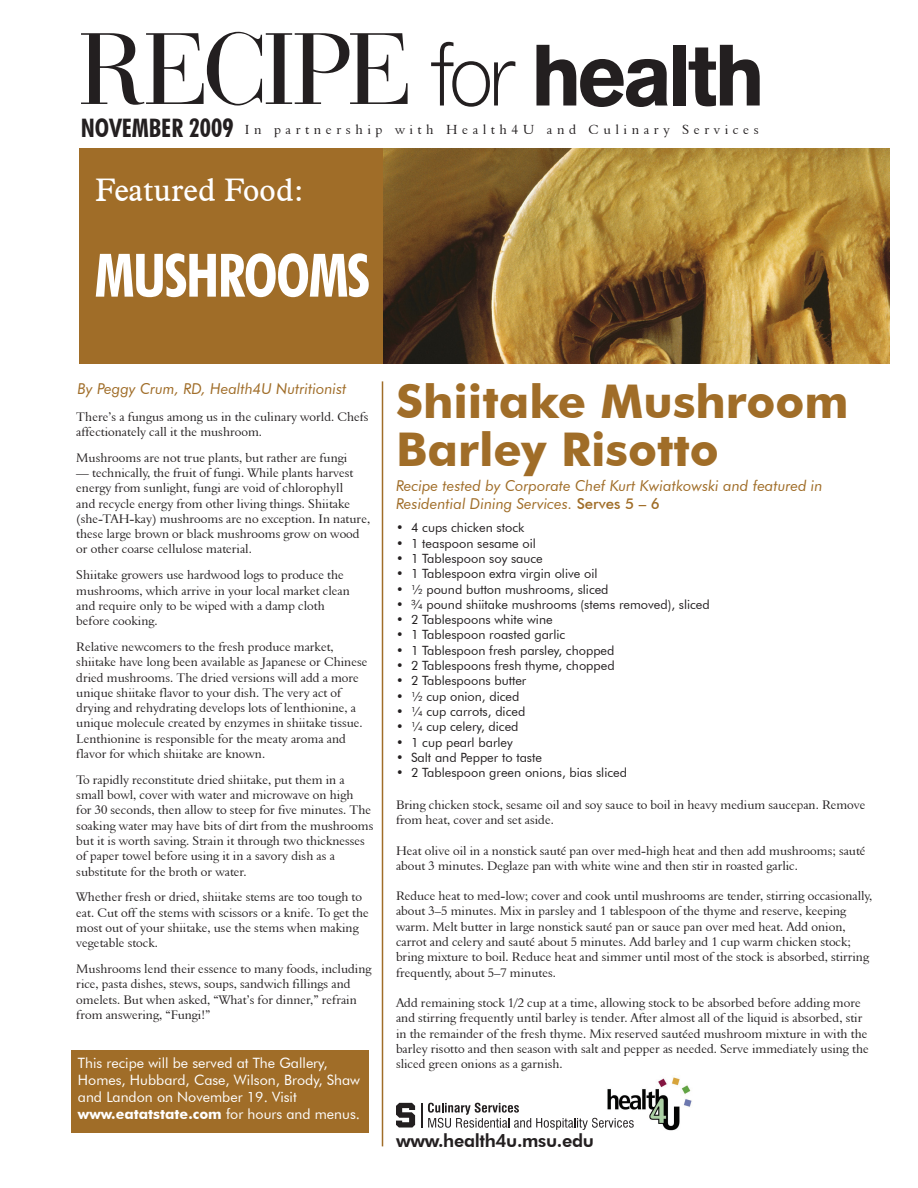
<style>
.page{position:relative;width:918px;height:1188px;background:#fff}
.page>*{position:absolute;margin:0;border:0;box-sizing:border-box;transform-origin:0 0}
.heading_1{font:700 condensed 60px "Futura BT";letter-spacing:-.025em;color:#fff}
.t1{font:700 46.5px/48px "Futura BT";color:#a06d28}
.heading_1-2{font:31.8px "Aldine 721 BT";color:#fff}
.t2{font:700 condensed 25.5px "Futura BT";color:#231f20}
.t3{font:800 18px "Futura BT";letter-spacing:-.02em;color:#231f20}
.t4{font:italic 15px/18px "Futura BT";color:#a06d28}
.t5{font:14.25px/17.1px "Futura BT";color:#fff}
.t6{font:700 14.25px "Futura BT";color:#fff}
.t7{font:13.5px "Aldine 401 BT Roman A";letter-spacing:.335em;color:#231f20}
.Normal__Web{font:12.75px/15.3px "Aldine 401 BT Roman A";color:#231f20}
.t8{font:12.75px "Futura BT";color:#231f20}
.s1{font-weight:500;font-style:normal}
.s2{font-weight:400}
</style>
<div class="page">
<img style="left:383px;top:148px;width:507px;height:215px">
<div style="left:79px;top:148px;width:304px;height:215px;background:#a06d28"></div>
<hr style="left:382px;top:381px;width:1px;height:765px;background:#a06d28">
<svg style="left:81px;top:32px;width:327px;height:74px"></svg>
<svg style="left:431px;top:42px;width:84px;height:65px"></svg>
<svg style="left:536px;top:45px;width:132px;height:62px"></svg>
<div style="left:673px;top:45px;width:13px;height:61px;background:#231f20"></div>
<svg style="left:689px;top:45px;width:71px;height:61px"></svg>
<div style="left:71px;top:1050px;width:298px;height:82px;background:#a06d28"></div>
<img style="left:607px;top:1077px;width:85px;height:54px">
<svg style="left:396px;top:1103px;width:19px;height:25px"></svg>
<svg style="left:421px;top:1103px;width:1px;height:25px"></svg>
<svg style="left:428px;top:1103px;width:206px;height:27px"></svg>
<p class="t2" style="left:81px;top:112px;width:154px">NOVEMBER 2009</p>
<p class="t7" style="left:245px;top:122px;width:515px">In partnership with Health4U and Culinary Services</p>
<p class="heading_1-2" style="left:94px;top:170px;width:211px">Featured Food:</p>
<p class="heading_1" style="left:94px;top:239px;width:277px">MUSHROOMS</p>
<p class="t4" style="left:78px;top:380px;width:270px">By Peggy Crum, RD, Health4U Nutritionist</p>
<p class="t1" style="left:396px;top:377px;width:454px">Shiitake Mushroom<br>Barley Risotto</p>
<p class="t4" style="left:396px;top:477px;width:428px">Recipe tested by Corporate Chef Kurt Kwiatkowski and featured in<br>Residential Dining Services. <span class="s1">Serves 5 – 6</span></p>
<p class="Normal__Web" style="left:76px;top:408px;width:294px">There’s a fungus among us in the culinary world. Chefs affectionately call it the mushroom.</p>
<p class="Normal__Web" style="left:76px;top:450px;width:273px">Mushrooms are not true plants, but rather are fungi</p>
<p class="Normal__Web" style="left:76px;top:465px;width:295px">— technically, the fruit of fungi. While plants harvest energy from sunlight, fungi are void of chlorophyll<br>and recycle energy from other living things. Shiitake (she-TAH-kay) mushrooms are no exception. In nature, these large brown or black mushrooms grow on wood or other coarse cellulose material.</p>
<p class="Normal__Web" style="left:76px;top:567px;width:275px">Shiitake growers use hardwood logs to produce the mushrooms, which arrive in your local market clean and require only to be wiped with a damp cloth before cooking.</p>
<p class="Normal__Web" style="left:76px;top:639px;width:293px">Relative newcomers to the fresh produce market, shiitake have long been available as Japanese or Chinese dried mushrooms. The dried versions will add a more unique shiitake flavor to your dish. The very act of drying and rehydrating develops lots of lenthionine, a unique molecule created by enzymes in shiitake tissue.<br>Lenthionine is responsible for the meaty aroma and flavor for which shiitake are known.</p>
<p class="Normal__Web" style="left:76px;top:772px;width:299px">To rapidly reconstitute dried shiitake, put them in a small bowl, cover with water and microwave on high<br>for 30 seconds, then allow to steep for five minutes. The soaking water may have bits of dirt from the mushrooms but it is worth saving. Strain it through two thicknesses of paper towel before using it in a savory dish as a substitute for the broth or water.</p>
<p class="Normal__Web" style="left:76px;top:889px;width:287px">Whether fresh or dried, shiitake stems are too tough to</p>
<p class="Normal__Web" style="left:76px;top:905px;width:294px">eat. Cut off the stems with scissors or a knife. To get the most out of your shiitake, use the stems when making vegetable stock.</p>
<p class="Normal__Web" style="left:76px;top:961px;width:297px">Mushrooms lend their essence to many foods, including rice, pasta dishes, stews, soups, sandwich fillings and omelets. But when asked, “What’s for dinner,” refrain from answering, “Fungi!”</p>
<p class="t8" style="left:396px;top:520px;width:130px">• 4 cups chicken stock</p>
<p class="t8" style="left:396px;top:535px;width:142px">• 1 teaspoon sesame oil</p>
<p class="t8" style="left:396px;top:551px;width:148px">• 1 Tablespoon soy sauce</p>
<p class="t8" style="left:396px;top:566px;width:203px">• 1 Tablespoon extra virgin olive oil</p>
<p class="t8" style="left:396px;top:581px;width:214px">• ½ pound button mushrooms, sliced</p>
<p class="t8" style="left:396px;top:597px;width:315px">• ¾ pound shiitake mushrooms (stems removed), sliced</p>
<p class="t8" style="left:396px;top:612px;width:158px">• 2 Tablespoons white wine</p>
<p class="t8" style="left:396px;top:627px;width:171px">• 1 Tablespoon roasted garlic</p>
<p class="t8" style="left:396px;top:642px;width:220px">• 1 Tablespoon fresh parsley, chopped</p>
<p class="t8" style="left:396px;top:658px;width:220px">• 2 Tablespoons fresh thyme, chopped</p>
<p class="t8" style="left:396px;top:673px;width:132px">• 2 Tablespoons butter</p>
<p class="t8" style="left:396px;top:688px;width:125px">• ½ cup onion, diced</p>
<p class="t8" style="left:396px;top:704px;width:131px">• ¼ cup carrots, diced</p>
<p class="t8" style="left:396px;top:719px;width:124px">• ¼ cup celery, diced</p>
<p class="t8" style="left:396px;top:734px;width:118px">• 1 cup pearl barley</p>
<p class="t8" style="left:396px;top:750px;width:148px">• Salt and Pepper to taste</p>
<p class="t8" style="left:396px;top:765px;width:233px">• 2 Tablespoon green onions, bias sliced</p>
<p class="Normal__Web" style="left:396px;top:797px;width:471px">Bring chicken stock, sesame oil and soy sauce to boil in heavy medium saucepan. Remove from heat, cover and set aside.</p>
<p class="Normal__Web" style="left:396px;top:842px;width:471px">Heat olive oil in a nonstick sauté pan over med-high heat and then add mushrooms; sauté about 3 minutes. Deglaze pan with white wine and then stir in roasted garlic.</p>
<p class="Normal__Web" style="left:396px;top:888px;width:478px">Reduce heat to med-low; cover and cook until mushrooms are tender, stirring occasionally, about 3–5 minutes. Mix in parsley and 1 tablespoon of the thyme and reserve, keeping warm. Melt butter in large nonstick sauté pan or sauce pan over med heat. Add onion, carrot and celery and sauté about 5 minutes. Add barley and 1 cup warm chicken stock; bring mixture to boil. Reduce heat and simmer until most of the stock is absorbed, stirring frequently, about 5–7 minutes.</p>
<p class="Normal__Web" style="left:396px;top:995px;width:474px">Add remaining stock 1/2 cup at a time, allowing stock to be absorbed before adding more and stirring frequently until barley is tender. After almost all of the liquid is absorbed, stir in the remainder of the fresh thyme. Mix reserved sautéed mushroom mixture in with the barley risotto and then season with salt and pepper as needed. Serve immediately using the sliced green onions as a garnish.</p>
<p class="t5" style="left:78px;top:1054px;width:284px">This recipe will be served at The Gallery,<br>Homes, Hubbard, Case, Wilson, Brody, Shaw and Landon on November 19. Visit</p>
<p class="t6" style="left:78px;top:1106px;width:284px">www.eatatstate.com <span class="s2">for hours and menus.</span></p>
<p class="t3" style="left:396px;top:1130px;width:199px">www.health4u.msu.edu</p>
</div>
